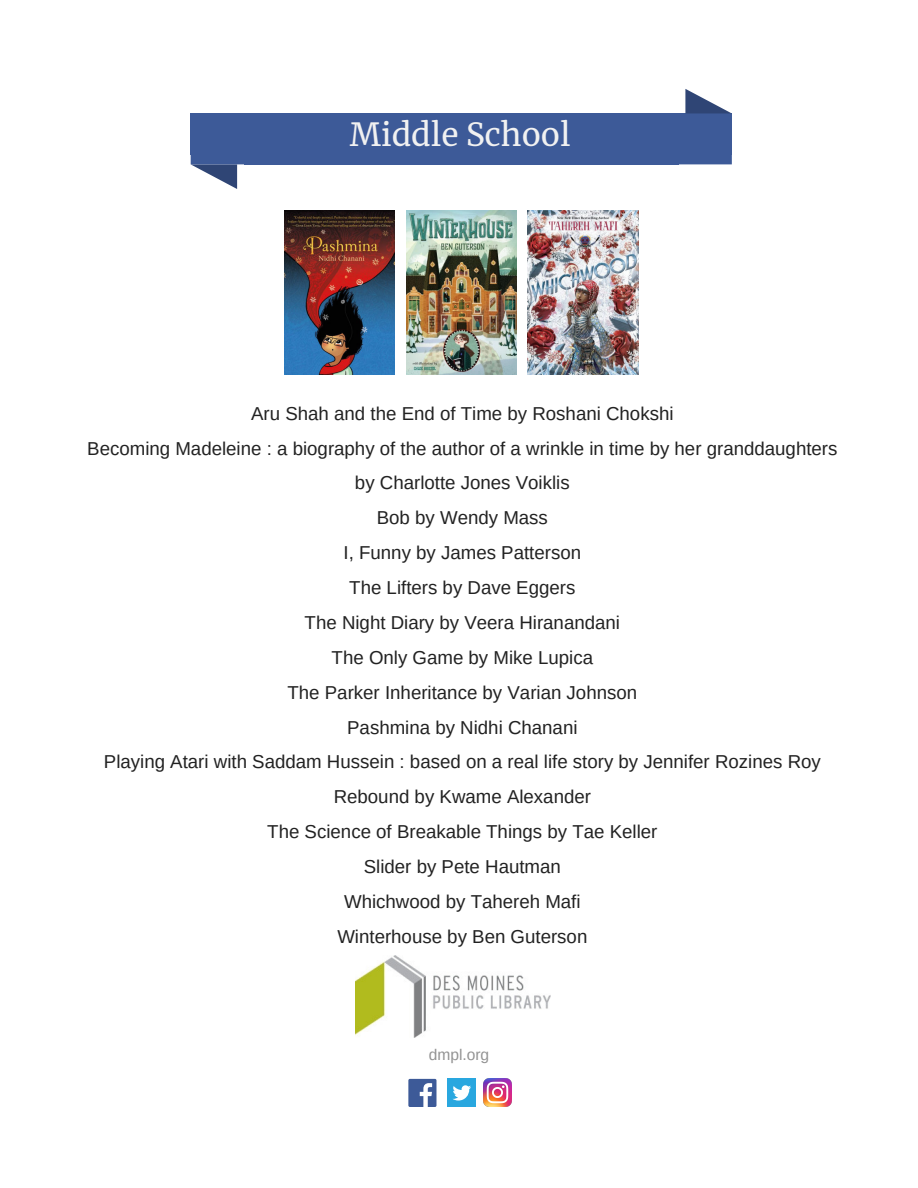
<style>
.page{position:relative;width:918px;height:1188px;background:#fff}
.page>*{position:absolute;margin:0;border:0;box-sizing:border-box;transform-origin:0 0}
.t1{font:31.5px "Merriweather";color:#f1f1f1}
.t2{font:18.75px/34.8px "Arimo";color:#222;text-align:center}
.t3{font:15.6px "Arimo";color:#939393}
</style>
<div class="page">
<div style="left:245px;top:123px;width:434px;height:32px;background:#3d5a98"></div>
<div style="left:191px;top:113px;width:55px;height:11px;background:#3d5a98"></div>
<div style="left:191px;top:123px;width:55px;height:32px;background:#3d5a98"></div>
<svg style="left:191px;top:155px;width:55px;height:34px"></svg>
<div style="left:245px;top:154px;width:434px;height:10px;background:#3d5a98"></div>
<svg style="left:679px;top:155px;width:53px;height:9px"></svg>
<div style="left:678px;top:123px;width:54px;height:32px;background:#3d5a98"></div>
<div style="left:678px;top:113px;width:54px;height:11px;background:#3d5a98"></div>
<svg style="left:685px;top:89px;width:46px;height:24px"></svg>
<div style="left:245px;top:113px;width:434px;height:11px;background:#3d5a98"></div>
<img style="left:356px;top:955px;width:194px;height:82px">
<img style="left:285px;top:210px;width:110px;height:165px">
<img style="left:406px;top:210px;width:110px;height:165px">
<img style="left:528px;top:210px;width:111px;height:165px">
<div style="left:408px;top:1079px;width:28px;height:28px;background:#3d5a98;border-radius:2px"></div>
<svg style="left:420px;top:1083px;width:12px;height:24px"></svg>
<div style="left:448px;top:1079px;width:28px;height:28px;background:#29a7df"></div>
<svg style="left:452px;top:1085px;width:19px;height:16px"></svg>
<img style="left:484px;top:1079px;width:28px;height:28px">
<h1 class="t1" style="left:350px;top:115px;width:222px">Middle School</h1>
<p class="t2" style="left:87px;top:396px;width:752px">Aru Shah and the End of Time by Roshani Chokshi<br>Becoming Madeleine : a biography of the author of a wrinkle in time by her granddaughters by Charlotte Jones Voiklis<br>Bob by Wendy Mass<br>I, Funny by James Patterson<br>The Lifters by Dave Eggers<br>The Night Diary by Veera Hiranandani<br>The Only Game by Mike Lupica<br>The Parker Inheritance by Varian Johnson<br>Pashmina by Nidhi Chanani<br>Playing Atari with Saddam Hussein : based on a real life story by Jennifer Rozines Roy Rebound by Kwame Alexander<br>The Science of Breakable Things by Tae Keller<br>Slider by Pete Hautman<br>Whichwood by Tahereh Mafi<br>Winterhouse by Ben Guterson</p>
<p class="t3" style="left:429px;top:1046px;width:62px">dmpl.org</p>
</div>
